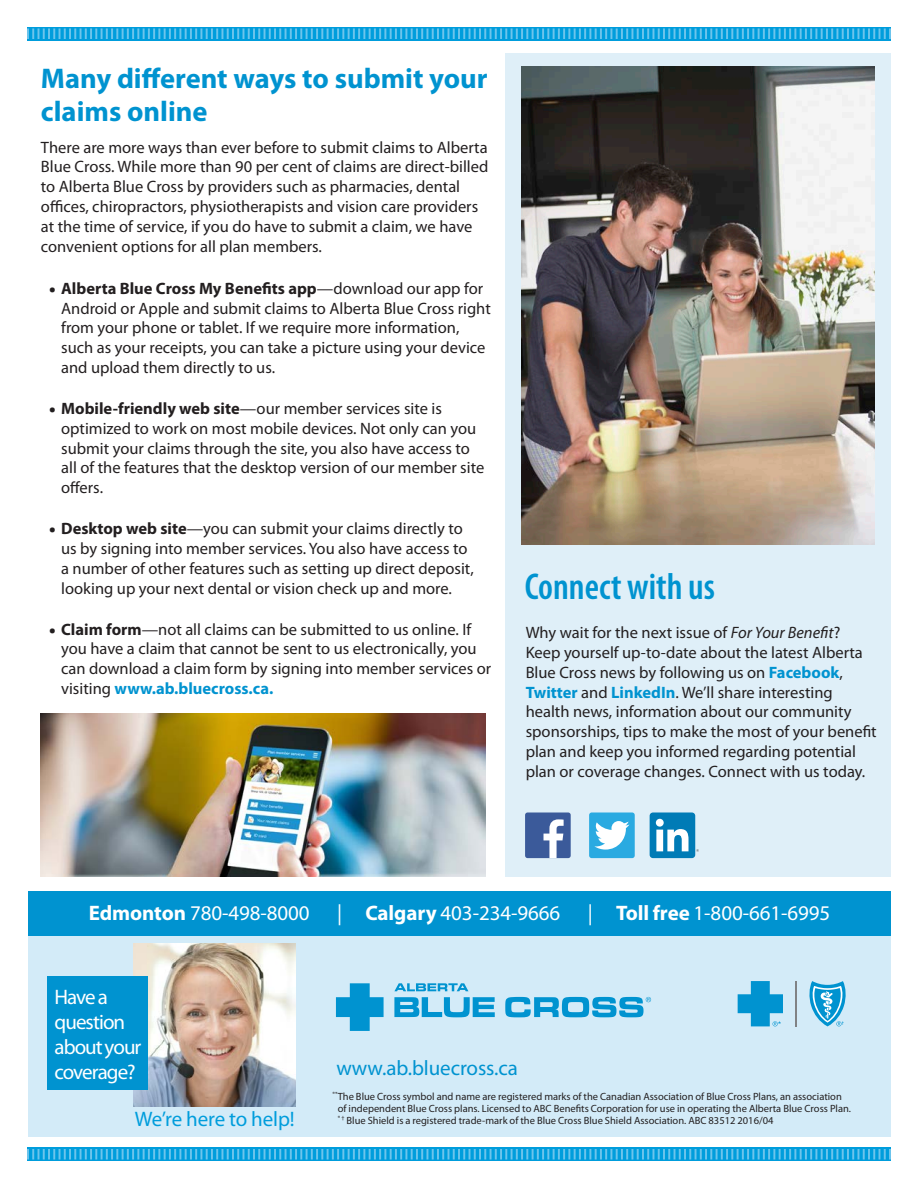
<style>
.page{position:relative;width:918px;height:1188px;background:#fff}
.page>*{position:absolute;margin:0;border:0;box-sizing:border-box;transform-origin:0 0}
.t1{font:600 condensed 37.5px "Myriad Pro";color:#0093d0}
.Pa2{font:700 28.5px/33px "Myriad Pro";color:#0093d0}
.FYB_body_copy{font:21px "Myriad Pro";letter-spacing:-.005em;color:#fff}
.FYB_body_copy-2{font:21px/25.2px "Myriad Pro";letter-spacing:-.045em;color:#fff}
.FYB_body_copy-3{font:21px "Myriad Pro";letter-spacing:-.005em;color:#0093d0}
.FYB_body_copy-4{font:21px "Myriad Pro";letter-spacing:-.005em;color:#009ddc}
.t2{font:16.5px/19.8px "Myriad Pro";color:#231f20}
.no_space_before{font:10.5px/12px "Myriad Pro";color:#231f20}
.no_space_before-2{font:6.15px "Myriad Pro";color:#231f20}
.s1{font-family:"Booster Next FY";font-weight:900}
.s2{font-weight:700}
.s3{font-weight:700;color:#0093d0}
.s4{font-style:italic}
</style>
<div class="page">
<div style="left:505px;top:54px;width:386px;height:823px;background:#dfeff8"></div>
<div style="left:28px;top:891px;width:863px;height:246px;background:#d3ebf8"></div>
<div style="left:27px;top:27px;width:864px;height:13px;background:#009ddc"></div>
<svg style="left:27px;top:28px;width:864px;height:11px"></svg>
<div style="left:27px;top:1148px;width:864px;height:13px;background:#009ddc"></div>
<svg style="left:27px;top:1149px;width:864px;height:11px"></svg>
<svg style="left:809px;top:981px;width:37px;height:45px"></svg>
<hr style="left:796px;top:981px;width:1px;height:45px;background:#808285">
<svg style="left:738px;top:981px;width:45px;height:45px"></svg>
<svg style="left:394px;top:983px;width:74px;height:8px"></svg>
<svg style="left:394px;top:997px;width:101px;height:20px"></svg>
<svg style="left:505px;top:997px;width:146px;height:20px"></svg>
<svg style="left:336px;top:983px;width:48px;height:48px"></svg>
<div style="left:28px;top:891px;width:863px;height:45px;background:#0093d0"></div>
<img style="left:134px;top:943px;width:162px;height:163px">
<div style="left:48px;top:976px;width:100px;height:114px;background:#0093d0"></div>
<img style="left:41px;top:714px;width:444px;height:163px">
<img style="left:522px;top:66px;width:352px;height:478px">
<div style="left:525px;top:813px;width:46px;height:45px;background:#3b5a9a;border-radius:3px"></div>
<svg style="left:544px;top:819px;width:20px;height:39px"></svg>
<div style="left:589px;top:813px;width:46px;height:45px;background:#2aaae1;border-radius:3px"></div>
<svg style="left:594px;top:821px;width:35px;height:29px"></svg>
<div style="left:650px;top:813px;width:45px;height:45px;background:#007bb6;border-radius:3px"></div>
<svg style="left:656px;top:819px;width:33px;height:32px"></svg>
<p class="Pa2" style="left:41px;top:61px;width:448px">Many different ways to submit your claims online</p>
<p class="t2" style="left:41px;top:137px;width:449px">There are more ways than ever before to submit claims to Alberta Blue Cross. While more than 90 per cent of claims are direct-billed to Alberta Blue Cross by providers such as pharmacies, dental offices, chiropractors, physiotherapists and vision care providers at the time of service, if you do have to submit a claim, we have convenient options for all plan members.</p>
<p class="t2" style="left:61px;top:278px;width:431px;text-indent:-14px"><span class="s1">•</span> <span class="s2">Alberta Blue Cross My Benefits app</span>—download our app for Android or Apple and submit claims to Alberta Blue Cross right from your phone or tablet. If we require more information, such as your receipts, you can take a picture using your device and upload them directly to us.</p>
<p class="t2" style="left:61px;top:398px;width:425px;text-indent:-14px"><span class="s1">•</span> <span class="s2">Mobile-friendly web site</span>—our member services site is optimized to work on most mobile devices. Not only can you submit your claims through the site, you also have access to all of the features that the desktop version of our member site offers.</p>
<p class="t2" style="left:61px;top:519px;width:414px;text-indent:-14px"><span class="s1">•</span> <span class="s2">Desktop web site</span>—you can submit your claims directly to us by signing into member services. You also have access to a number of other features such as setting up direct deposit, looking up your next dental or vision check up and more.</p>
<p class="t2" style="left:61px;top:619px;width:432px;text-indent:-14px"><span class="s1">•</span> <span class="s2">Claim form</span>—not all claims can be submitted to us online. If you have a claim that cannot be sent to us electronically, you can download a claim form by signing into member services or visiting <span class="s3">www.ab.bluecross.ca.</span></p>
<p class="t1" style="left:525px;top:563px;width:192px">Connect with us</p>
<p class="t2" style="left:526px;top:623px;width:353px">Why wait for the next issue of <span class="s4">For Your Benefit</span>?<br>Keep yourself up-to-date about the latest Alberta Blue Cross news by following us on <span class="s3">Facebook</span>, <span class="s3">Twitter</span> and <span class="s3">LinkedIn</span>. We’ll share interesting health news, information about our community sponsorships, tips to make the most of your benefit plan and keep you informed regarding potential plan or coverage changes. Connect with us today.</p>
<p class="FYB_body_copy" style="left:89px;top:900px;width:222px"><span class="s2">Edmonton</span> 780-498-8000</p>
<p class="FYB_body_copy" style="left:337px;top:900px;width:225px">| <span class="s2">Calgary</span> 403-234-9666</p>
<p class="FYB_body_copy" style="left:588px;top:900px;width:244px">| <span class="s2">Toll free</span> 1-800-661-6995</p>
<p class="FYB_body_copy-2" style="left:54px;top:984px;width:89px">Have a question about your coverage?</p>
<p class="FYB_body_copy-3" style="left:336px;top:1055px;width:183px">www.ab.bluecross.ca</p>
<p class="no_space_before" style="left:338px;top:1090px;width:515px;text-indent:-5px"><sup>®*</sup>The Blue Cross symbol and name are registered marks of the Canadian Association of Blue Cross Plans, an association of independent Blue Cross plans. Licensed to ABC Benefits Corporation for use in operating the Alberta Blue Cross Plan.</p>
<p class="no_space_before-2" style="left:338px;top:1114px;width:8px">® †</p>
<p class="FYB_body_copy-4" style="left:135px;top:1106px;width:161px">We’re here to help!</p>
<p class="no_space_before" style="left:347px;top:1114px;width:428px">Blue Shield is a registered trade-mark of the Blue Cross Blue Shield Association. ABC 83512 2016/04</p>
</div>
